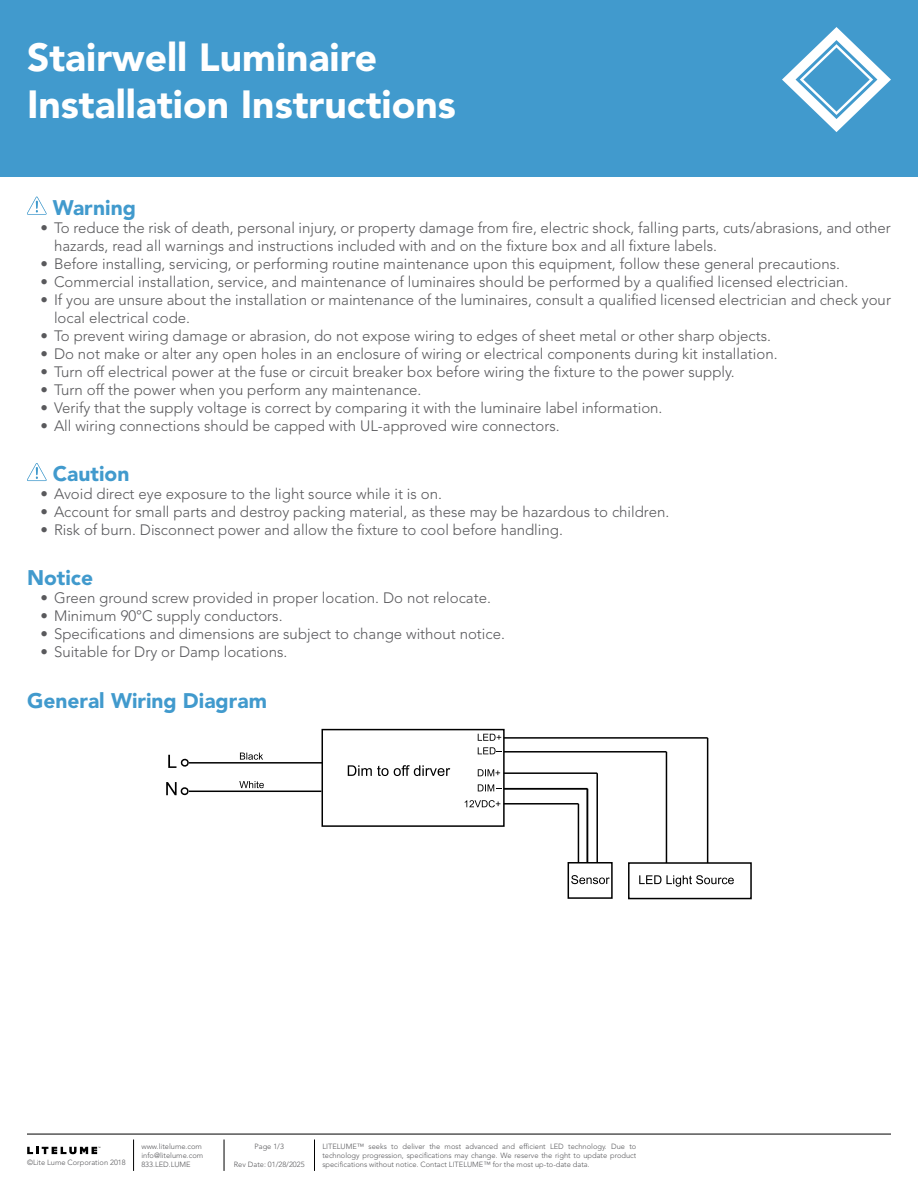
<style>
.page{position:relative;width:918px;height:1188px;background:#fff}
.page>*{position:absolute;margin:0;border:0;box-sizing:border-box;transform-origin:0 0}
.t1{font:900 39px/46.8px "Avenir LT Std";color:#fff}
.t2{font:900 21px "Avenir LT Std";color:#419acd}
.t3{font:300 15px/18px "Avenir LT Std";color:#59595c}
.t4{font:300 7.5px/9px "Avenir LT Std";color:#59595c;text-align:justify}
</style>
<div class="page">
<div style="left:0;top:0;width:918px;height:177px;background:#419acd"></div>
<svg style="left:782px;top:27px;width:109px;height:105px"></svg>
<hr style="left:27px;top:1134px;width:864px;height:1px;background:#000">
<hr style="left:133px;top:1140px;width:1px;height:31px;background:#000">
<hr style="left:224px;top:1140px;width:1px;height:31px;background:#000">
<hr style="left:314px;top:1140px;width:1px;height:31px;background:#000">
<svg style="left:27px;top:1147px;width:73px;height:7px"></svg>
<svg style="left:27px;top:197px;width:20px;height:18px"></svg>
<svg style="left:27px;top:463px;width:20px;height:18px"></svg>
<svg style="left:571px;top:875px;width:39px;height:9px"></svg>
<div style="left:322px;top:729px;width:183px;height:98px;border:2px solid #000"></div>
<hr style="left:189px;top:762px;width:133px;height:2px;background:#000">
<hr style="left:189px;top:791px;width:132px;height:1px;background:#000">
<hr style="left:504px;top:737px;width:204px;height:2px;background:#000">
<hr style="left:504px;top:751px;width:162px;height:2px;background:#000">
<hr style="left:504px;top:803px;width:74px;height:2px;background:#000">
<hr style="left:504px;top:772px;width:93px;height:2px;background:#000">
<hr style="left:504px;top:788px;width:83px;height:1px;background:#000">
<hr style="left:587px;top:789px;width:1px;height:73px;background:#000">
<hr style="left:596px;top:773px;width:2px;height:89px;background:#000">
<hr style="left:578px;top:804px;width:1px;height:58px;background:#000">
<svg style="left:348px;top:765px;width:102px;height:11px"></svg>
<div style="left:628px;top:862px;width:124px;height:37px;border:2px solid #000"></div>
<hr style="left:666px;top:752px;width:1px;height:111px;background:#000">
<hr style="left:707px;top:738px;width:1px;height:125px;background:#000">
<svg style="left:639px;top:875px;width:95px;height:12px"></svg>
<svg style="left:478px;top:734px;width:23px;height:7px"></svg>
<svg style="left:478px;top:747px;width:24px;height:7px"></svg>
<svg style="left:478px;top:769px;width:22px;height:7px"></svg>
<svg style="left:478px;top:784px;width:24px;height:7px"></svg>
<svg style="left:465px;top:800px;width:35px;height:7px"></svg>
<svg style="left:168px;top:755px;width:22px;height:13px"></svg>
<svg style="left:166px;top:782px;width:24px;height:13px"></svg>
<svg style="left:240px;top:753px;width:23px;height:7px"></svg>
<svg style="left:239px;top:781px;width:25px;height:7px"></svg>
<div style="left:568px;top:862px;width:45px;height:37px;border:2px solid #000"></div>
<h1 class="t1" style="left:27px;top:34px;width:430px">Stairwell Luminaire<br>Installation Instructions</h1>
<h2 class="t2" style="left:53px;top:195px;width:85px">Warning</h2>
<p class="t3" style="left:54px;top:219px;width:838px;text-indent:-14px">• To reduce the risk of death, personal injury, or property damage from fire, electric shock, falling parts, cuts/abrasions, and other hazards, read all warnings and instructions included with and on the fixture box and all fixture labels.</p>
<p class="t3" style="left:40px;top:255px;width:801px">• Before installing, servicing, or performing routine maintenance upon this equipment, follow these general precautions.</p>
<p class="t3" style="left:40px;top:273px;width:809px">• Commercial installation, service, and maintenance of luminaires should be performed by a qualified licensed electrician.</p>
<p class="t3" style="left:54px;top:291px;width:838px;text-indent:-14px">• If you are unsure about the installation or maintenance of the luminaires, consult a qualified licensed electrician and check your local electrical code.</p>
<p class="t3" style="left:40px;top:327px;width:732px">• To prevent wiring damage or abrasion, do not expose wiring to edges of sheet metal or other sharp objects.</p>
<p class="t3" style="left:40px;top:345px;width:739px">• Do not make or alter any open holes in an enclosure of wiring or electrical components during kit installation.</p>
<p class="t3" style="left:40px;top:363px;width:696px">• Turn off electrical power at the fuse or circuit breaker box before wiring the fixture to the power supply.</p>
<p class="t3" style="left:40px;top:381px;width:382px">• Turn off the power when you perform any maintenance.</p>
<p class="t3" style="left:40px;top:399px;width:624px">• Verify that the supply voltage is correct by comparing it with the luminaire label information.</p>
<p class="t3" style="left:40px;top:417px;width:521px">• All wiring connections should be capped with UL-approved wire connectors.</p>
<h2 class="t2" style="left:53px;top:461px;width:78px">Caution</h2>
<p class="t3" style="left:40px;top:485px;width:403px">• Avoid direct eye exposure to the light source while it is on.</p>
<p class="t3" style="left:40px;top:503px;width:630px">• Account for small parts and destroy packing material, as these may be hazardous to children.</p>
<p class="t3" style="left:40px;top:521px;width:524px">• Risk of burn. Disconnect power and allow the fixture to cool before handling.</p>
<h2 class="t2" style="left:27px;top:565px;width:68px">Notice</h2>
<p class="t3" style="left:40px;top:589px;width:452px">• Green ground screw provided in proper location. Do not relocate.</p>
<p class="t3" style="left:40px;top:607px;width:244px">• Minimum 90°C supply conductors.</p>
<p class="t3" style="left:40px;top:625px;width:466px">• Specifications and dimensions are subject to change without notice.</p>
<p class="t3" style="left:40px;top:643px;width:248px">• Suitable for Dry or Damp locations.</p>
<h2 class="t2" style="left:27px;top:688px;width:241px">General Wiring Diagram</h2>
<p class="t4" style="left:141px;top:1142px;width:63px;text-align:left">www.litelume.com info@litelume.com<br>833.LED.LUME</p>
<p class="t4" style="left:255px;top:1142px;width:31px">Page 1/3</p>
<p class="t4" style="left:27px;top:1158px;width:100px">©Lite Lume Corporation 2018</p>
<p class="t4" style="left:234px;top:1160px;width:72px">Rev Date: 01/28/2025</p>
<p class="t4" style="left:322px;top:1142px;width:316px">LITELUME™ seeks to deliver the most advanced and efficient LED technology. Due to technology progression, specifications may change. We reserve the right to update product specifications without notice. Contact LITELUME™ for the most up-to-date data.</p>
</div>
